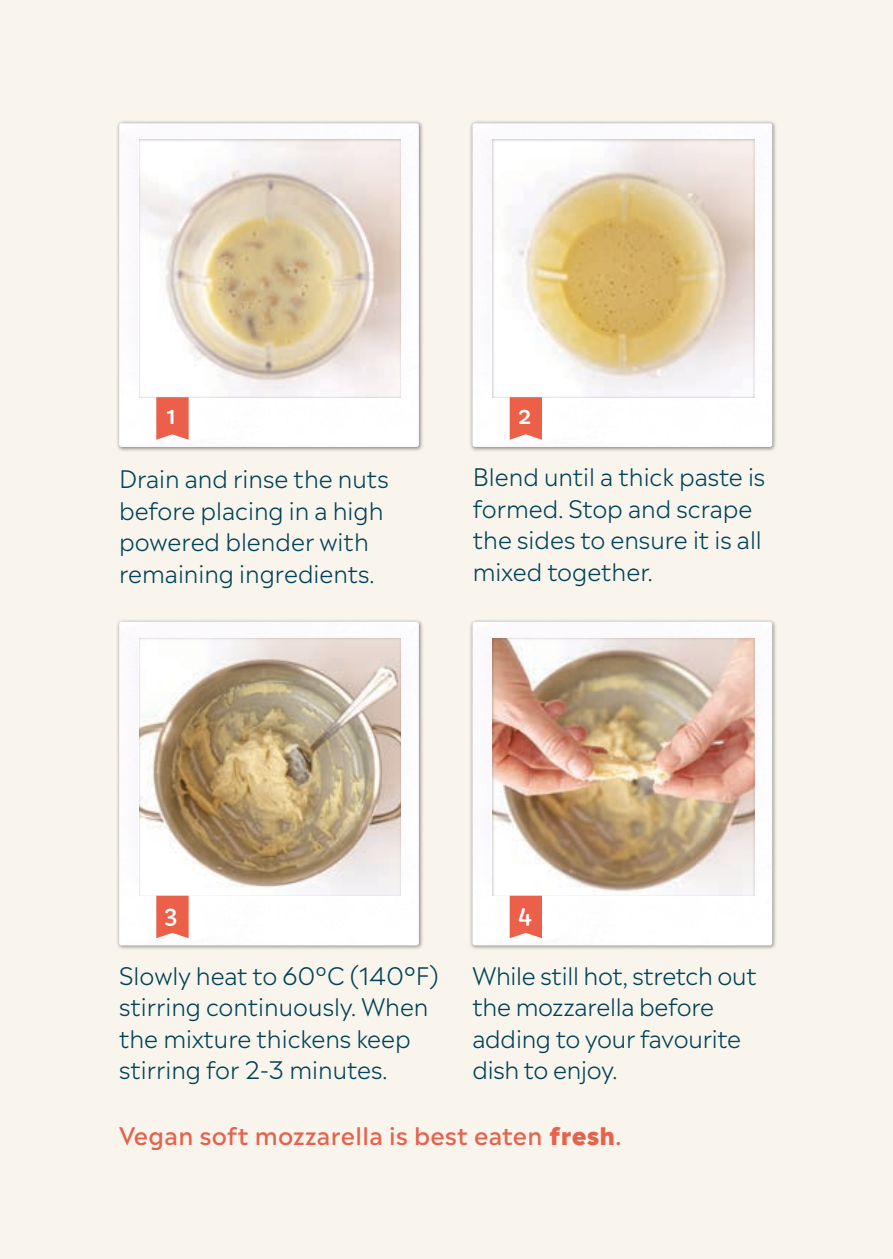
<style>
.page{position:relative;width:893px;height:1259px;background:#f9f5ed}
.page>*{position:absolute;margin:0;border:0;box-sizing:border-box;transform-origin:0 0}
.t1{font:300 24px/31.5px "Madera";color:#004357}
.t2{font:500 24px "Madera";letter-spacing:.015em;color:#ec6752}
.t3{font:24px "Capriola";color:#fff}
.s1{font-weight:800}
</style>
<div class="page">
<div style="left:116px;top:120px;width:308px;height:332px;background:#1c1c1b;opacity:.5"></div>
<div style="left:119px;top:123px;width:300px;height:324px;background:#fdfdfe"></div>
<div style="left:138px;top:138px;width:263px;height:259px;background:#1c1c1b;opacity:.3"></div>
<svg style="left:156px;top:397px;width:33px;height:43px"></svg>
<div style="left:116px;top:618px;width:308px;height:332px;background:#1c1c1b;opacity:.5"></div>
<div style="left:119px;top:622px;width:300px;height:323px;background:#fdfdfe"></div>
<div style="left:469px;top:618px;width:308px;height:332px;background:#1c1c1b;opacity:.5"></div>
<div style="left:472px;top:622px;width:300px;height:323px;background:#fdfdfe"></div>
<div style="left:138px;top:637px;width:263px;height:259px;background:#1c1c1b;opacity:.3"></div>
<div style="left:492px;top:637px;width:263px;height:259px;background:#1c1c1b;opacity:.3"></div>
<svg style="left:156px;top:895px;width:33px;height:43px"></svg>
<svg style="left:510px;top:895px;width:32px;height:43px"></svg>
<div style="left:469px;top:120px;width:308px;height:332px;background:#1c1c1b;opacity:.5"></div>
<div style="left:472px;top:123px;width:300px;height:324px;background:#fdfdfe"></div>
<div style="left:492px;top:138px;width:263px;height:259px;background:#1c1c1b;opacity:.3"></div>
<svg style="left:510px;top:397px;width:32px;height:43px"></svg>
<p class="t3" style="left:166px;top:401px;width:11px">1</p>
<p class="t3" style="left:518px;top:401px;width:15px">2</p>
<p class="t1" style="left:119px;top:460px;width:271px">Drain and rinse the nuts before placing in a high powered blender with remaining ingredients.</p>
<p class="t1" style="left:473px;top:458px;width:294px">Blend until a thick paste is formed. Stop and scrape the sides to ensure it is all mixed together.</p>
<p class="t3" style="left:164px;top:899px;width:15px">3</p>
<p class="t3" style="left:518px;top:899px;width:15px">4</p>
<p class="t1" style="left:119px;top:957px;width:321px">Slowly heat to 60ºC (140°F) stirring continuously. When the mixture thickens keep stirring for 2-3 minutes.</p>
<p class="t1" style="left:472px;top:957px;width:286px">While still hot, stretch out the mozzarella before adding to your favourite dish to enjoy.</p>
<p class="t2" style="left:119px;top:1114px;width:504px">Vegan soft mozzarella is best eaten <span class="s1">fresh</span>.</p>
</div>
